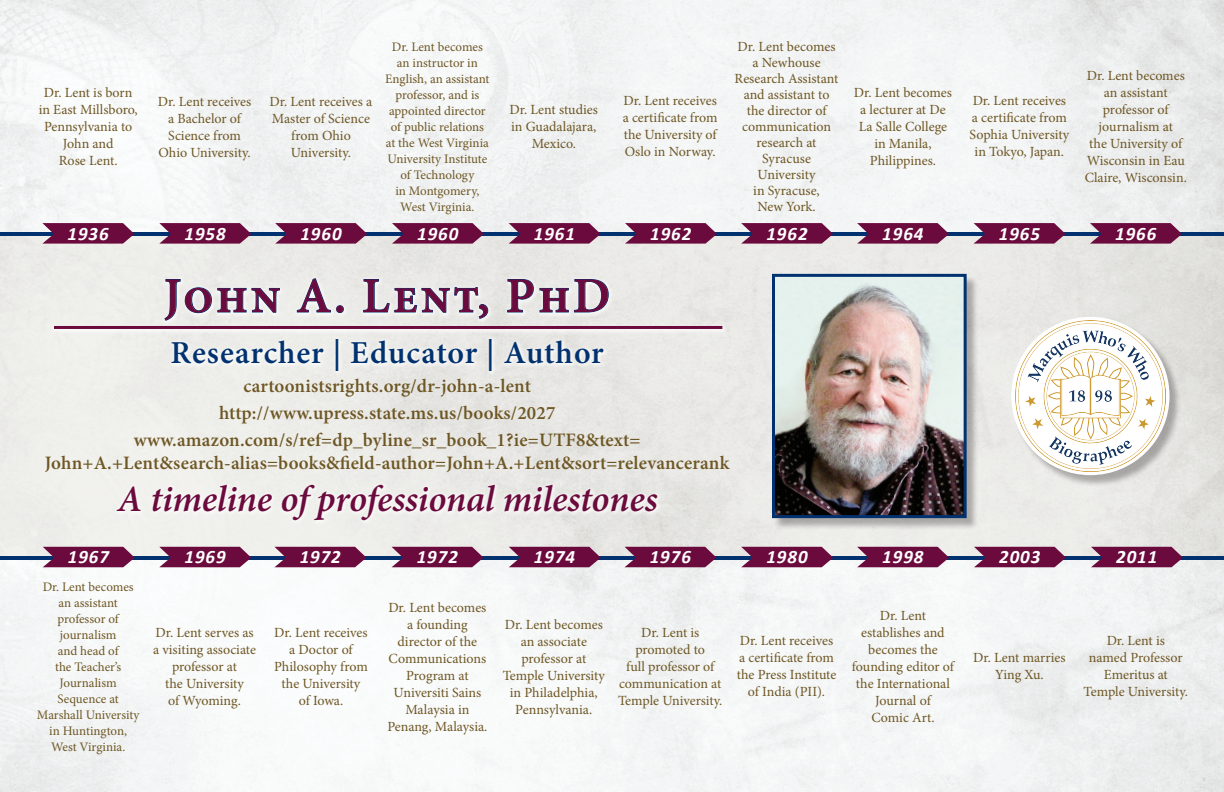
<style>
.page{position:relative;width:1224px;height:792px;background:#fff}
.page>*{position:absolute;margin:0;border:0;box-sizing:border-box;transform-origin:0 0}
.t1{font:600 50px "Minion Pro";letter-spacing:.05em;color:#6b0a3c}
.t2{font:italic 600 37.1px "Minion Pro";letter-spacing:-.005em;color:#6b0a3c}
.t3{font:600 32px "Minion Pro";letter-spacing:.025em;color:#01326f}
.t4{font:600 19px/26.8px "Minion Pro";letter-spacing:.01em;color:#6e5724;text-align:center}
.t5{font:italic 700 18.9px "Calibri";letter-spacing:.05em;color:#fff}
.t6{font:14px/17px "Minion Pro";color:#6e5724;text-align:center}
.t7{font:13px/16px "Minion Pro";letter-spacing:-.005em;color:#6e5724;text-align:center}
</style>
<div class="page">
<div style="left:0;top:234px;width:1224px;height:324px;background:#ebeae8"></div>
<hr style="left:0;top:556px;width:1224px;height:4px;background:#01326f">
<hr style="left:0;top:232px;width:1224px;height:4px;background:#01326f">
<svg style="left:159px;top:223px;width:92px;height:21px;background:#782652"></svg>
<svg style="left:42px;top:223px;width:92px;height:21px;background:#782753"></svg>
<svg style="left:159px;top:547px;width:92px;height:20px;background:#76224f"></svg>
<svg style="left:43px;top:547px;width:92px;height:20px;background:#75224f"></svg>
<svg style="left:275px;top:223px;width:92px;height:21px;background:#772652"></svg>
<svg style="left:274px;top:547px;width:92px;height:20px;background:#75224f"></svg>
<svg style="left:392px;top:223px;width:92px;height:21px;background:#772652"></svg>
<svg style="left:392px;top:547px;width:92px;height:20px;background:#75214e"></svg>
<svg style="left:509px;top:223px;width:92px;height:21px;background:#772652"></svg>
<svg style="left:509px;top:547px;width:92px;height:20px;background:#75214e"></svg>
<svg style="left:625px;top:223px;width:92px;height:21px;background:#782652"></svg>
<svg style="left:625px;top:547px;width:92px;height:20px;background:#75214e"></svg>
<svg style="left:741px;top:223px;width:92px;height:21px;background:#782652"></svg>
<svg style="left:741px;top:547px;width:92px;height:20px;background:#75214f"></svg>
<svg style="left:857px;top:223px;width:92px;height:21px;background:#782652"></svg>
<svg style="left:857px;top:547px;width:92px;height:20px;background:#75224f"></svg>
<svg style="left:974px;top:223px;width:92px;height:21px;background:#782652"></svg>
<svg style="left:974px;top:547px;width:92px;height:20px;background:#75214e"></svg>
<svg style="left:1090px;top:223px;width:92px;height:21px;background:#772551"></svg>
<svg style="left:1091px;top:547px;width:92px;height:20px;background:#74214e"></svg>
<svg style="left:164px;top:279px;width:117px;height:42px"></svg>
<svg style="left:296px;top:278px;width:36px;height:35px"></svg>
<div style="left:336px;top:305px;width:8px;height:8px;border:1px solid #01326f;border-radius:50%"></div>
<svg style="left:363px;top:279px;width:126px;height:41px"></svg>
<svg style="left:507px;top:279px;width:102px;height:34px"></svg>
<div style="left:168px;top:335px;width:441px;height:42px;background:#fff;opacity:.75"></div>
<div style="left:113px;top:481px;width:550px;height:45px;background:#f0f0ed"></div>
<div style="left:1013px;top:318px;width:169px;height:170px;background:#231f20;opacity:.33"></div>
<svg style="left:1011px;top:317px;width:159px;height:158px"></svg>
<img style="left:1015px;top:321px;width:151px;height:150px">
<div style="left:773px;top:275px;width:206px;height:256px;background:#231f20;opacity:.33"></div>
<img style="left:772px;top:273px;width:196px;height:247px">
<div style="left:50px;top:322px;width:678px;height:13px;background:#efefec"></div>
<hr style="left:54px;top:326px;width:668px;height:3px;background:#6b0a3c">
<p class="t6" style="left:39px;top:84px;width:100px">Dr. Lent is born in East Millsboro,<br>Pennsylvania to<br>John and<br>Rose Lent.</p>
<h3 class="t5" style="left:68px;top:222px;width:43px">1936</h3>
<p class="t6" style="left:158px;top:93px;width:95px">Dr. Lent receives a Bachelor of<br>Science from<br>Ohio University.</p>
<h3 class="t5" style="left:185px;top:222px;width:43px">1958</h3>
<p class="t6" style="left:270px;top:93px;width:104px">Dr. Lent receives a<br>Master of Science from Ohio<br>University.</p>
<h3 class="t5" style="left:300px;top:222px;width:43px">1960</h3>
<p class="t7" style="left:385px;top:39px;width:106px">Dr. Lent becomes an instructor in<br>English, an assistant professor, and is appointed director of public relations at the West Virginia<br>University Institute of Technology<br>in Montgomery,<br>West Virginia.</p>
<h3 class="t5" style="left:417px;top:222px;width:43px">1960</h3>
<p class="t6" style="left:510px;top:101px;width:90px">Dr. Lent studies in Guadalajara,<br>Mexico.</p>
<h3 class="t5" style="left:534px;top:222px;width:43px">1961</h3>
<p class="t6" style="left:623px;top:93px;width:97px;text-align:justify">Dr. Lent receives a certificate from the University of Oslo in Norway.</p>
<h3 class="t5" style="left:650px;top:222px;width:43px">1962</h3>
<p class="t6" style="left:735px;top:39px;width:105px;line-height:16px">Dr. Lent becomes a Newhouse<br>Research Assistant and assistant to the director of communication research at<br>Syracuse<br>University<br>in Syracuse,<br>New York.</p>
<h3 class="t5" style="left:766px;top:222px;width:43px">1962</h3>
<p class="t6" style="left:854px;top:84px;width:100px">Dr. Lent becomes a lecturer at De<br>La Salle College in Manila,<br>Philippines.</p>
<h3 class="t5" style="left:882px;top:222px;width:43px">1964</h3>
<p class="t6" style="left:970px;top:93px;width:101px">Dr. Lent receives a certificate from<br>Sophia University in Tokyo, Japan.</p>
<p class="t6" style="left:1085px;top:67px;width:104px">Dr. Lent becomes an assistant professor of journalism at<br>the University of<br>Wisconsin in Eau<br>Claire, Wisconsin.</p>
<h3 class="t5" style="left:999px;top:222px;width:43px">1965</h3>
<h3 class="t5" style="left:1115px;top:222px;width:43px">1966</h3>
<h1 class="t1" style="left:164px;top:261px;width:448px">John A. Lent, PhD</h1>
<h3 class="t3" style="left:171px;top:330px;width:435px">Researcher | Educator | Author</h3>
<h3 class="t4" style="left:134px;top:373px;width:508px">cartoonistsrights.org/dr-john-a-lent http://www.upress.state.ms.us/books/2027 www.amazon.com/s/ref=dp_byline_sr_book_1?ie=UTF8&amp;text=</h3>
<h3 class="t4" style="left:45px;top:449px;width:686px">John+A.+Lent&amp;search-alias=books&amp;field-author=John+A.+Lent&amp;sort=relevancerank</h3>
<h2 class="t2" style="left:117px;top:473px;width:542px">A timeline of professional milestones</h2>
<h3 class="t5" style="left:68px;top:545px;width:43px">1967</h3>
<p class="t7" style="left:37px;top:579px;width:104px">Dr. Lent becomes an assistant professor of journalism<br>and head of<br>the Teacher’s<br>Journalism<br>Sequence at<br>Marshall University in Huntington,<br>West Virginia.</p>
<h3 class="t5" style="left:184px;top:545px;width:43px">1969</h3>
<p class="t6" style="left:153px;top:624px;width:105px">Dr. Lent serves as a visiting associate professor at<br>the University<br>of Wyoming.</p>
<h3 class="t5" style="left:300px;top:545px;width:43px">1972</h3>
<p class="t6" style="left:274px;top:624px;width:95px">Dr. Lent receives a Doctor of<br>Philosophy from the University<br>of Iowa.</p>
<h3 class="t5" style="left:417px;top:545px;width:43px">1972</h3>
<p class="t6" style="left:387px;top:599px;width:102px">Dr. Lent becomes a founding director of the<br>Communications<br>Program at<br>Universiti Sains<br>Malaysia in<br>Penang, Malaysia.</p>
<h3 class="t5" style="left:534px;top:545px;width:43px">1974</h3>
<h3 class="t5" style="left:650px;top:545px;width:43px">1976</h3>
<p class="t6" style="left:503px;top:616px;width:104px">Dr. Lent becomes an associate professor at<br>Temple University in Philadelphia,<br>Pennsylvania.</p>
<p class="t6" style="left:618px;top:624px;width:106px">Dr. Lent is promoted to<br>full professor of communication at<br>Temple University.</p>
<h3 class="t5" style="left:766px;top:545px;width:43px">1980</h3>
<p class="t6" style="left:737px;top:632px;width:101px">Dr. Lent receives a certificate from the Press Institute of India (PII).</p>
<h3 class="t5" style="left:882px;top:545px;width:43px">1998</h3>
<p class="t6" style="left:852px;top:607px;width:104px">Dr. Lent establishes and becomes the founding editor of the International<br>Journal of<br>Comic Art.</p>
<h3 class="t5" style="left:999px;top:545px;width:43px">2003</h3>
<p class="t6" style="left:973px;top:650px;width:94px">Dr. Lent marries<br>Ying Xu.</p>
<h3 class="t5" style="left:1116px;top:545px;width:43px">2011</h3>
<p class="t6" style="left:1084px;top:632px;width:106px">Dr. Lent is<br>named Professor<br>Emeritus at<br>Temple University.</p>
</div>
